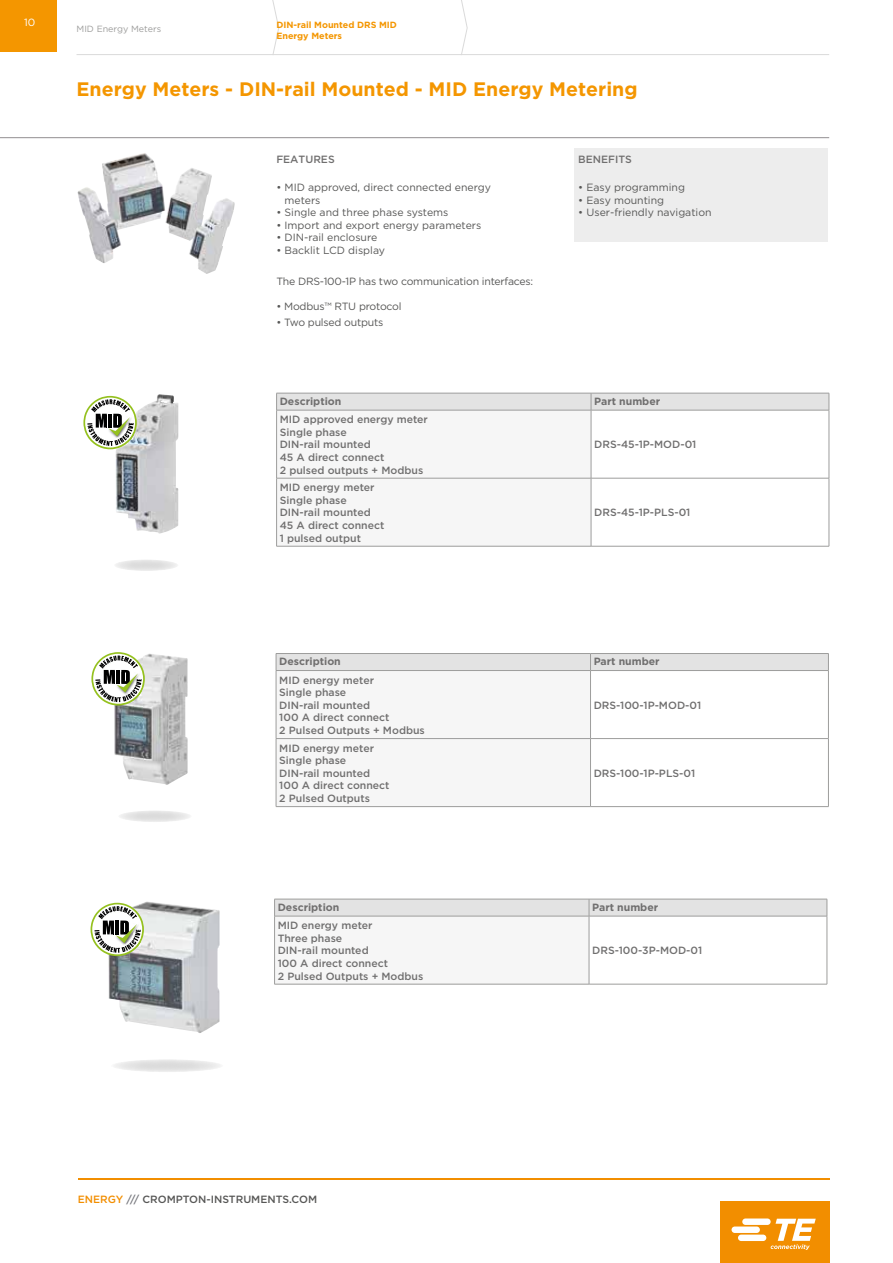
<style>
.page{position:relative;width:893px;height:1263px;background:#fff}
.page>*{position:absolute;margin:0;border:0;box-sizing:border-box;transform-origin:0 0}
.t1{font:700 19.5px "Gotham";color:#f49600}
.t2{font:500 10.5px/12.6px "Gotham";color:#706f6f}
.t3{font:10.5px/12.6px "Gotham";color:#575756}
.t4{font:10.5px "Gotham";letter-spacing:-.02em;color:#575756}
.t5{font:700 10.5px "Gotham";color:#706f6f}
.t6{font:500 10.5px "Gotham";color:#575756}
.t7{font:10.5px "Gotham";color:#fff}
.t8{font:700 9px/10.8px "Gotham";color:#f49600}
.t9{font:9px "Gotham";color:#9d9d9c}
.s1{color:#f28e00}
.s2{color:#75767c}
</style>
<div class="page">
<hr style="left:0;top:137px;width:829px;height:1px;background:#928f91">
<div style="left:721px;top:1201px;width:109px;height:62px;background:#f28e00"></div>
<svg style="left:731px;top:1218px;width:85px;height:32px"></svg>
<hr style="left:78px;top:1178px;width:751px;height:1px;background:#f28e00">
<hr style="left:77px;top:54px;width:752px;height:1px;background:#dadada">
<svg style="left:272px;top:0;width:7px;height:54px"></svg>
<svg style="left:461px;top:0;width:7px;height:54px"></svg>
<div style="left:0;top:0;width:56px;height:52px;background:#f49600"></div>
<div style="left:275px;top:916px;width:314px;height:68px;background:#f6f6f6"></div>
<svg style="left:274px;top:899px;width:554px;height:17px;background:#dedede"></svg>
<hr style="left:274px;top:916px;width:315px;height:1px;background:#9d9d9c">
<hr style="left:274px;top:916px;width:1px;height:68px;background:#9d9d9c">
<hr style="left:589px;top:916px;width:238px;height:1px;background:#9d9d9c">
<hr style="left:589px;top:916px;width:1px;height:68px;background:#9d9d9c">
<hr style="left:827px;top:916px;width:1px;height:68px;background:#9d9d9c">
<hr style="left:274px;top:984px;width:315px;height:1px;background:#9d9d9c">
<hr style="left:589px;top:984px;width:238px;height:1px;background:#9d9d9c">
<img style="left:108px;top:901px;width:108px;height:132px">
<svg style="left:91px;top:903px;width:53px;height:53px"></svg>
<svg style="left:111px;top:1059px;width:113px;height:13px"></svg>
<svg style="left:276px;top:393px;width:554px;height:153px"></svg>
<hr style="left:276px;top:410px;width:315px;height:1px;background:#9d9d9c">
<hr style="left:276px;top:410px;width:1px;height:68px;background:#9d9d9c">
<hr style="left:591px;top:410px;width:238px;height:1px;background:#9d9d9c">
<hr style="left:591px;top:410px;width:1px;height:68px;background:#9d9d9c">
<hr style="left:829px;top:410px;width:1px;height:68px;background:#9d9d9c">
<hr style="left:276px;top:478px;width:315px;height:1px;background:#9d9d9c">
<hr style="left:276px;top:478px;width:1px;height:68px;background:#9d9d9c">
<hr style="left:591px;top:478px;width:238px;height:1px;background:#9d9d9c">
<hr style="left:591px;top:478px;width:1px;height:68px;background:#9d9d9c">
<hr style="left:829px;top:478px;width:1px;height:68px;background:#9d9d9c">
<hr style="left:276px;top:546px;width:315px;height:1px;background:#9d9d9c">
<hr style="left:591px;top:546px;width:238px;height:1px;background:#9d9d9c">
<svg style="left:276px;top:653px;width:553px;height:87px"></svg>
<hr style="left:276px;top:670px;width:314px;height:1px;background:#9d9d9c">
<hr style="left:276px;top:671px;width:1px;height:67px;background:#9d9d9c">
<hr style="left:590px;top:670px;width:239px;height:1px;background:#9d9d9c">
<hr style="left:590px;top:671px;width:1px;height:67px;background:#9d9d9c">
<hr style="left:828px;top:671px;width:1px;height:67px;background:#9d9d9c">
<hr style="left:276px;top:738px;width:314px;height:1px;background:#9d9d9c">
<hr style="left:276px;top:739px;width:1px;height:67px;background:#9d9d9c">
<hr style="left:590px;top:738px;width:239px;height:1px;background:#9d9d9c">
<hr style="left:590px;top:739px;width:1px;height:67px;background:#9d9d9c">
<hr style="left:828px;top:739px;width:1px;height:67px;background:#9d9d9c">
<hr style="left:276px;top:806px;width:314px;height:1px;background:#9d9d9c">
<hr style="left:590px;top:806px;width:239px;height:1px;background:#9d9d9c">
<img style="left:114px;top:653px;width:74px;height:132px">
<svg style="left:91px;top:652px;width:54px;height:53px"></svg>
<svg style="left:118px;top:810px;width:74px;height:12px"></svg>
<div style="left:574px;top:148px;width:254px;height:94px;background:#ededed"></div>
<img style="left:115px;top:394px;width:50px;height:140px">
<svg style="left:114px;top:559px;width:65px;height:12px"></svg>
<svg style="left:83px;top:396px;width:54px;height:53px"></svg>
<img style="left:96px;top:153px;width:49px;height:63px">
<p class="t7" style="left:24px;top:15px;width:13px">10</p>
<p class="t9" style="left:77px;top:23px;width:86px">MID Energy Meters</p>
<p class="t8" style="left:276px;top:20px;width:122px">DIN-rail Mounted DRS MID<br>Energy Meters</p>
<h1 class="t1" style="left:77px;top:76px;width:562px">Energy Meters - DIN-rail Mounted - MID Energy Metering</h1>
<p class="t2" style="left:276px;top:153px;width:60px">FEATURES</p>
<p class="t3" style="left:285px;top:181px;width:208px;text-indent:-8px">• MID approved, direct connected energy meters</p>
<p class="t3" style="left:276px;top:206px;width:174px">• Single and three phase systems</p>
<p class="t3" style="left:276px;top:218px;width:206px">• Import and export energy parameters</p>
<p class="t3" style="left:276px;top:231px;width:102px">• DIN-rail enclosure</p>
<p class="t3" style="left:276px;top:244px;width:110px">• Backlit LCD display</p>
<p class="t4" style="left:276px;top:274px;width:258px">The DRS-100-1P has two communication interfaces:</p>
<p class="t4" style="left:276px;top:299px;width:127px">• Modbus™ RTU protocol</p>
<p class="t4" style="left:276px;top:316px;width:108px">• Two pulsed outputs</p>
<p class="t2" style="left:578px;top:153px;width:55px">BENEFITS</p>
<p class="t3" style="left:578px;top:181px;width:108px">• Easy programming</p>
<p class="t3" style="left:578px;top:193px;width:87px">• Easy mounting</p>
<p class="t3" style="left:578px;top:206px;width:135px">• User-friendly navigation</p>
<p class="t5" style="left:280px;top:394px;width:63px">Description</p>
<p class="t5" style="left:594px;top:394px;width:67px">Part number</p>
<p class="t2" style="left:280px;top:413px;width:150px">MID approved energy meter<br>Single phase<br>DIN-rail mounted<br>45 A direct connect<br>2 pulsed outputs + Modbus</p>
<p class="t2" style="left:594px;top:438px;width:104px">DRS-45-1P-MOD-01</p>
<p class="t2" style="left:280px;top:481px;width:106px">MID energy meter<br>Single phase<br>DIN-rail mounted<br>45 A direct connect<br>1 pulsed output</p>
<p class="t2" style="left:594px;top:506px;width:98px">DRS-45-1P-PLS-01</p>
<p class="t5" style="left:279px;top:654px;width:63px">Description</p>
<p class="t5" style="left:594px;top:654px;width:67px">Part number</p>
<p class="t2" style="left:279px;top:673px;width:147px">MID energy meter<br>Single phase<br>DIN-rail mounted<br>100 A direct connect<br>2 Pulsed Outputs + Modbus</p>
<p class="t2" style="left:594px;top:699px;width:109px">DRS-100-1P-MOD-01</p>
<p class="t2" style="left:279px;top:741px;width:112px">MID energy meter<br>Single phase<br>DIN-rail mounted<br>100 A direct connect<br>2 Pulsed Outputs</p>
<p class="t2" style="left:594px;top:767px;width:103px">DRS-100-1P-PLS-01</p>
<p class="t5" style="left:278px;top:900px;width:63px">Description</p>
<p class="t5" style="left:592px;top:900px;width:67px">Part number</p>
<p class="t2" style="left:278px;top:919px;width:147px">MID energy meter<br>Three phase<br>DIN-rail mounted<br>100 A direct connect<br>2 Pulsed Outputs + Modbus</p>
<p class="t2" style="left:592px;top:944px;width:112px">DRS-100-3P-MOD-01</p>
<p class="t6" style="left:78px;top:1192px;width:241px"><span class="s1">ENERGY</span> <span class="s2">///</span> CROMPTON-INSTRUMENTS.COM</p>
</div>
